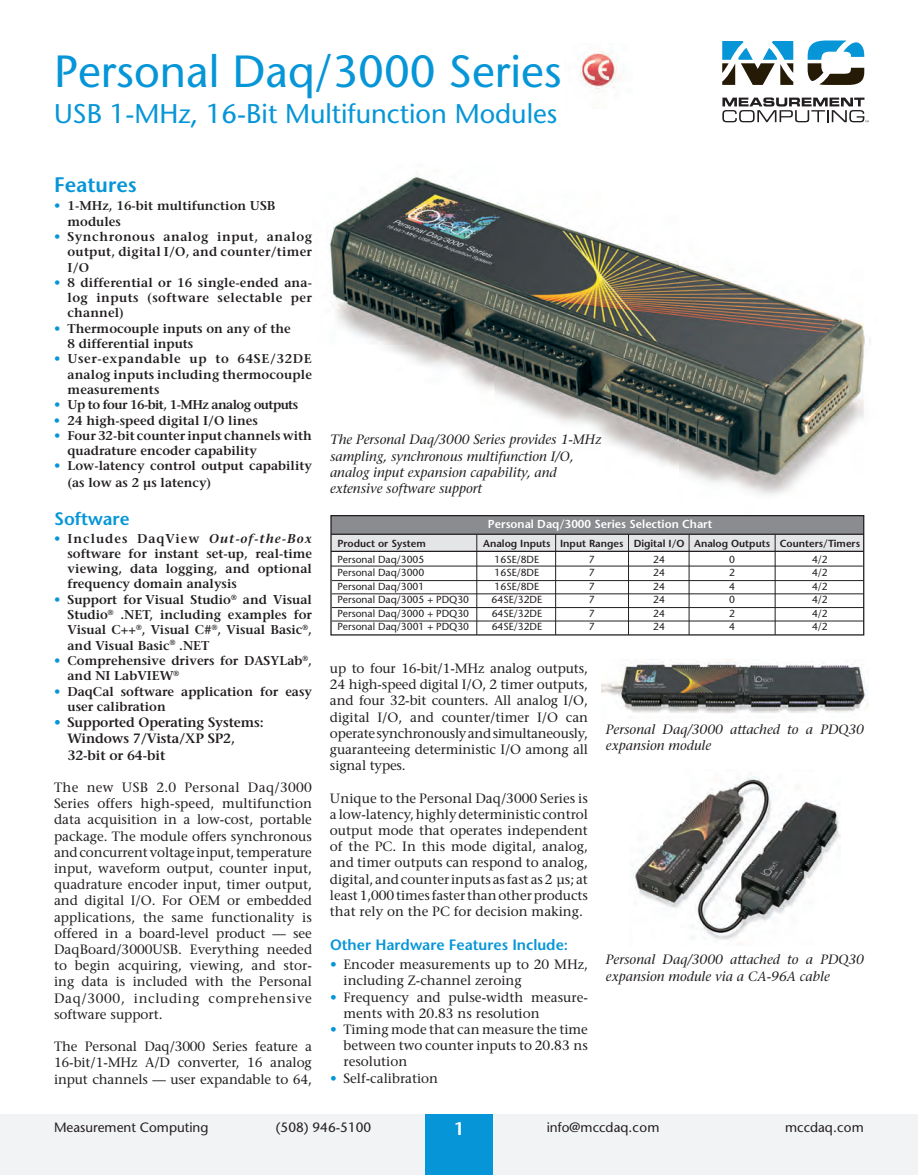
<style>
.page{position:relative;width:918px;height:1175px;background:#fff}
.page>*{position:absolute;margin:0;border:0;box-sizing:border-box;transform-origin:0 0}
.t1{font:45px "Stone Sans";color:#0696d7}
.t2{font:27px "Stone Sans";color:#0696d7}
.t3{font:600 21px "Stone Sans";color:#0696d7}
.t4{font:600 18px "Stone Sans";color:#0696d7}
.t5{font:600 18px "Stone Sans";color:#fff}
.t6{font:600 15px "Stone Sans";color:#0696d7}
.t7{font:13.5px/16.2px "Stone Serif";color:#231f20;text-align:justify}
.t8{font:italic 13.5px/16.2px "Stone Serif";color:#231f20}
.t9{font:600 13.5px/16.2px "Stone Serif";letter-spacing:-.01em;color:#231f20}
.t10{font:13.5px "Stone Sans";color:#231f20}
.t11{font:600 12.75px/15.3px "Stone Serif";color:#231f20}
.t12{font:600 12.75px "Stone Serif";letter-spacing:-.045em;color:#231f20}
.t13{font:600 11.55px "Stone Sans";color:#fff}
.t14{font:10.2px "Stone Sans";color:#231f20}
.t15{font:600 10.2px "Stone Sans";color:#231f20}
.s1{color:#0696d7}
.s2{font-style:italic}
</style>
<div class="page">
<div style="left:0;top:1114px;width:918px;height:60px;background:#f2f3f4"></div>
<div style="left:425px;top:1114px;width:68px;height:60px;background:#0696d7"></div>
<svg style="left:722px;top:97px;width:147px;height:25px"></svg>
<svg style="left:722px;top:41px;width:71px;height:44px"></svg>
<svg style="left:808px;top:40px;width:56px;height:45px"></svg>
<img style="left:580px;top:51px;width:37px;height:40px">
<img style="left:329px;top:174px;width:542px;height:357px">
<div style="left:331px;top:534px;width:533px;height:17px;background:#e4e5e7"></div>
<div style="left:331px;top:515px;width:533px;height:19px;background:#8a8c8f"></div>
<hr style="left:331px;top:533px;width:533px;height:2px;background:#231f20">
<hr style="left:331px;top:550px;width:533px;height:2px;background:#231f20">
<hr style="left:331px;top:566px;width:532px;height:1px;background:#231f20">
<hr style="left:332px;top:580px;width:532px;height:1px;background:#231f20">
<hr style="left:332px;top:593px;width:532px;height:1px;background:#231f20">
<hr style="left:332px;top:607px;width:532px;height:1px;background:#231f20">
<hr style="left:332px;top:620px;width:532px;height:1px;background:#231f20">
<hr style="left:555px;top:534px;width:1px;height:101px;background:#231f20">
<hr style="left:628px;top:534px;width:1px;height:101px;background:#231f20">
<hr style="left:476px;top:534px;width:1px;height:101px;background:#231f20">
<hr style="left:689px;top:534px;width:1px;height:101px;background:#231f20">
<hr style="left:775px;top:534px;width:1px;height:101px;background:#231f20">
<div style="left:330px;top:515px;width:534px;height:120px;border:1px solid #231f20"></div>
<img style="left:602px;top:659px;width:267px;height:54px">
<img style="left:632px;top:776px;width:209px;height:164px">
<h1 class="t1" style="left:54px;top:43px;width:509px">Personal Daq/3000 Series</h1>
<h2 class="t2" style="left:54px;top:96px;width:505px">USB 1-MHz, 16-Bit Multifunction Modules</h2>
<h3 class="t3" style="left:54px;top:172px;width:84px">Features</h3>
<p class="t11" style="left:68px;top:198px;width:210px;text-indent:-14px"><span class="s1">•</span> 1-MHz, 16-bit multifunction USB modules</p>
<p class="t11" style="left:68px;top:229px;width:246px;text-align:justify;text-indent:-14px"><span class="s1">•</span> Synchronous analog input, analog output, digital I/O, and counter/timer I/O</p>
<p class="t11" style="left:68px;top:275px;width:246px;text-align:justify;text-indent:-14px"><span class="s1">•</span> 8 differential or 16 single-ended ana&shy;log inputs (software selectable per channel)</p>
<p class="t11" style="left:68px;top:320px;width:225px;text-indent:-14px"><span class="s1">•</span> Thermocouple inputs on any of the<br>8 differential inputs</p>
<p class="t11" style="left:68px;top:351px;width:246px;text-align:justify;text-indent:-14px"><span class="s1">•</span> User-expandable up to 64SE/32DE analog inputs including thermocouple measurements</p>
<p class="t12" style="left:54px;top:397px;width:246px"><span class="s1">•</span> Up to four 16-bit, 1-MHz analog outputs</p>
<p class="t11" style="left:54px;top:412px;width:205px"><span class="s1">•</span> 24 high-speed digital I/O lines</p>
<p class="t11" style="left:68px;top:428px;width:246px;text-indent:-14px"><span class="s1">•</span> Four 32-bit counter input channels with quadrature encoder capability</p>
<p class="t11" style="left:68px;top:458px;width:246px;line-height:16.2px;text-indent:-14px"><span class="s1">•</span> Low-latency control output capability (as low as 2 µs latency)</p>
<h3 class="t4" style="left:54px;top:507px;width:77px">Software</h3>
<p class="t11" style="left:68px;top:530px;width:246px;text-align:justify;text-indent:-14px"><span class="s1">•</span> Includes DaqView <span class="s2">Out-of-the-Box </span>software for instant set-up, real-time viewing, data logging, and optional frequency domain analysis</p>
<p class="t11" style="left:68px;top:591px;width:246px;text-align:justify;text-indent:-13px"><span class="s1">•</span> Support for Visual Studio<sup>®</sup> and Visual Studio<sup>®</sup> .NET, including examples for Visual C++<sup>®</sup>, Visual C#<sup>®</sup>, Visual Basic<sup>®</sup>, and Visual Basic<sup>®</sup> .NET</p>
<p class="t11" style="left:68px;top:653px;width:246px;text-indent:-14px"><span class="s1">•</span> Comprehensive drivers for DASYLab<sup>®</sup>, and NI LabVIEW<sup>®</sup></p>
<p class="t11" style="left:68px;top:683px;width:246px;text-indent:-14px"><span class="s1">•</span> DaqCal software application for easy user calibration</p>
<p class="t9" style="left:68px;top:714px;width:198px;text-indent:-14px"><span class="s1">•</span> Supported Operating Systems:<br>Windows 7/Vista/XP SP2,<br>32-bit or 64-bit</p>
<p class="t7" style="left:54px;top:779px;width:260px">The new USB 2.0 Personal Daq/3000<br>Series offers high-speed, multifunction data acquisition in a low-cost, portable package. The module offers synchronous and concurrent voltage input, temperature input, waveform output, counter input, quadrature encoder input, timer output, and digital I/O. For OEM or embedded applications, the same functionality is offered in a board-level product — see DaqBoard/3000USB. Everything needed to begin acquiring, viewing, and stor&shy;ing data is included with the Personal Daq/3000, including comprehensive software support.</p>
<p class="t7" style="left:54px;top:1038px;width:260px">The Personal Daq/3000 Series feature a 16-bit/1‑MHz A/D converter, 16 analog input channels — user expandable to 64,</p>
<p class="t8" style="left:330px;top:432px;width:273px">The Personal Daq/3000 Series provides 1-MHz sampling, synchronous multifunction I/O, analog input expansion capability, and extensive software support</p>
<p class="t13" style="left:488px;top:517px;width:226px">Personal Daq/3000 Series Selection Chart</p>
<p class="t15" style="left:337px;top:537px;width:90px">Product or System</p>
<p class="t15" style="left:483px;top:537px;width:378px">Analog Inputs Input Ranges Digital I/O Analog Outputs Counters/Timers</p>
<p class="t14" style="left:337px;top:553px;width:88px">Personal Daq/3005</p>
<p class="t14" style="left:495px;top:553px;width:46px">16SE/8DE</p>
<p class="t14" style="left:589px;top:553px;width:7px">7</p>
<p class="t14" style="left:653px;top:553px;width:13px">24</p>
<p class="t14" style="left:729px;top:553px;width:7px">0</p>
<p class="t14" style="left:812px;top:553px;width:17px">4/2</p>
<p class="t14" style="left:337px;top:566px;width:88px">Personal Daq/3000</p>
<p class="t14" style="left:495px;top:566px;width:46px">16SE/8DE</p>
<p class="t14" style="left:589px;top:566px;width:7px">7</p>
<p class="t14" style="left:653px;top:566px;width:13px">24</p>
<p class="t14" style="left:729px;top:566px;width:7px">2</p>
<p class="t14" style="left:812px;top:566px;width:17px">4/2</p>
<p class="t14" style="left:337px;top:580px;width:88px">Personal Daq/3001</p>
<p class="t14" style="left:495px;top:580px;width:46px">16SE/8DE</p>
<p class="t14" style="left:589px;top:580px;width:7px">7</p>
<p class="t14" style="left:653px;top:580px;width:13px">24</p>
<p class="t14" style="left:729px;top:580px;width:7px">4</p>
<p class="t14" style="left:812px;top:580px;width:17px">4/2</p>
<p class="t14" style="left:337px;top:593px;width:133px">Personal Daq/3005 + PDQ30</p>
<p class="t14" style="left:492px;top:593px;width:52px">64SE/32DE</p>
<p class="t14" style="left:589px;top:593px;width:7px">7</p>
<p class="t14" style="left:653px;top:593px;width:13px">24</p>
<p class="t14" style="left:729px;top:593px;width:7px">0</p>
<p class="t14" style="left:812px;top:593px;width:17px">4/2</p>
<p class="t14" style="left:337px;top:607px;width:133px">Personal Daq/3000 + PDQ30</p>
<p class="t14" style="left:492px;top:607px;width:52px">64SE/32DE</p>
<p class="t14" style="left:589px;top:607px;width:7px">7</p>
<p class="t14" style="left:653px;top:607px;width:13px">24</p>
<p class="t14" style="left:729px;top:607px;width:7px">2</p>
<p class="t14" style="left:812px;top:607px;width:17px">4/2</p>
<p class="t14" style="left:337px;top:620px;width:133px">Personal Daq/3001 + PDQ30</p>
<p class="t14" style="left:492px;top:620px;width:52px">64SE/32DE</p>
<p class="t14" style="left:589px;top:620px;width:7px">7</p>
<p class="t14" style="left:653px;top:620px;width:13px">24</p>
<p class="t14" style="left:729px;top:620px;width:7px">4</p>
<p class="t14" style="left:812px;top:620px;width:17px">4/2</p>
<p class="t7" style="left:330px;top:660px;width:260px">up to four 16-bit/1-MHz analog outputs, 24 high-speed digital I/O, 2 timer outputs, and four 32-bit counters. All analog I/O, digital I/O, and counter/timer I/O can operate synchronously and simultaneously, guaranteeing deterministic I/O among all signal types.</p>
<p class="t7" style="left:330px;top:789px;width:260px">Unique to the Personal Daq/3000 Series is a low-latency, highly deterministic control output mode that operates independent of the PC. In this mode digital, analog, and timer outputs can respond to analog, digital, and counter inputs as fast as 2 µs; at least 1,000 times faster than other products that rely on the PC for decision making.</p>
<p class="t6" style="left:330px;top:935px;width:240px">Other Hardware Features Include:</p>
<p class="t7" style="left:344px;top:956px;width:246px;text-indent:-14px"><span class="s1">•</span> Encoder measurements up to 20 MHz, including Z-channel zeroing</p>
<p class="t7" style="left:344px;top:988px;width:246px;text-indent:-14px"><span class="s1">•</span> Frequency and pulse-width measure&shy;ments with 20.83 ns resolution</p>
<p class="t7" style="left:344px;top:1021px;width:246px;text-indent:-14px"><span class="s1">•</span> Timing mode that can measure the time between two counter inputs to 20.83 ns resolution</p>
<p class="t7" style="left:330px;top:1069px;width:110px"><span class="s1">•</span> Self-calibration</p>
<p class="t8" style="left:606px;top:721px;width:260px">Personal Daq/3000 attached to a PDQ30 expansion module</p>
<p class="t8" style="left:606px;top:951px;width:260px">Personal Daq/3000 attached to a PDQ30 expansion module via a CA-96A cable</p>
<p class="t10" style="left:54px;top:1118px;width:156px">Measurement Computing</p>
<p class="t10" style="left:276px;top:1118px;width:97px">(508) 946-5100</p>
<h3 class="t5" style="left:454px;top:1117px;width:12px">1</h3>
<p class="t10" style="left:547px;top:1118px;width:114px">info@mccdaq.com</p>
<p class="t10" style="left:785px;top:1118px;width:80px">mccdaq.com</p>
</div>
